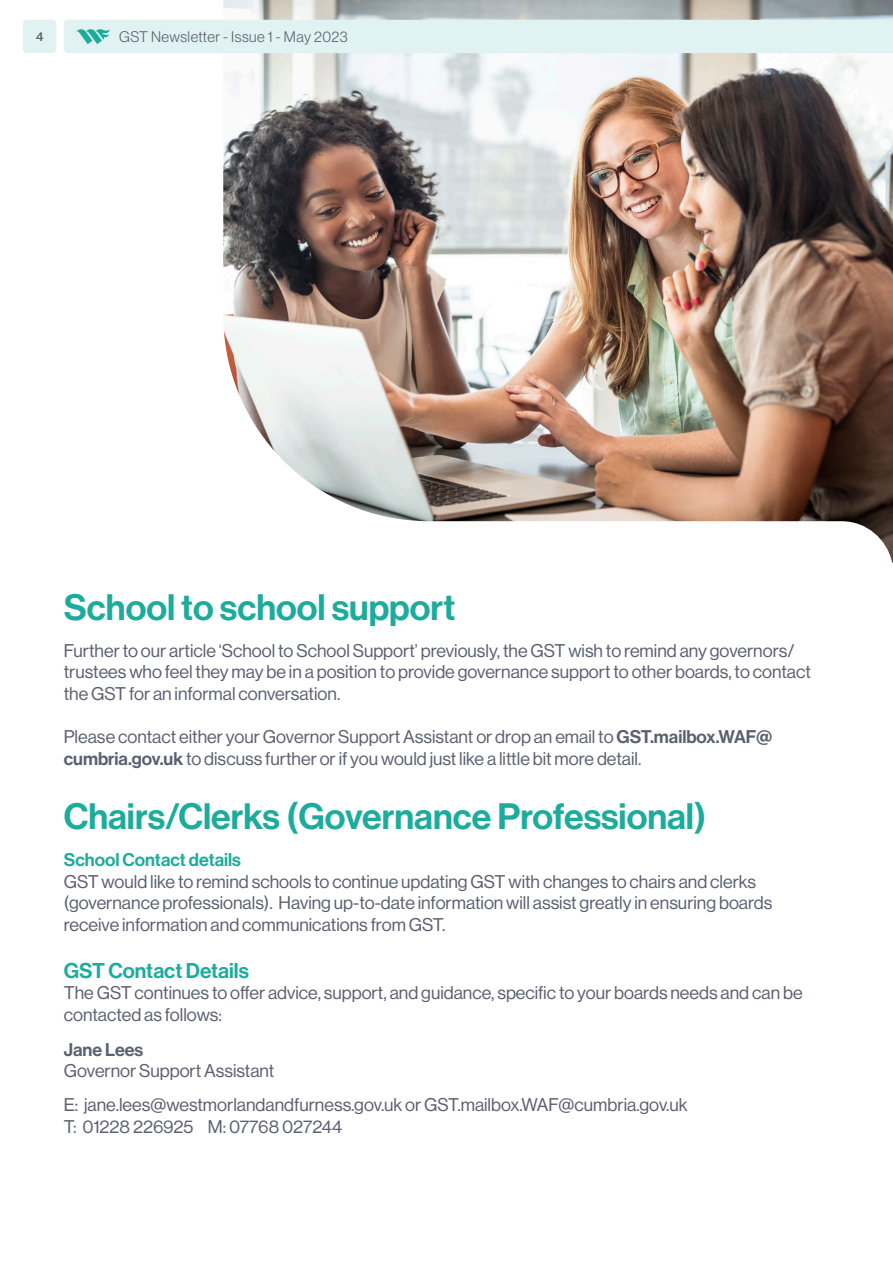
<style>
.page{position:relative;width:893px;height:1263px;background:#fff}
.page>*{position:absolute;margin:0;border:0;box-sizing:border-box;transform-origin:0 0}
.t1{font:36px "N Haas Grotesk DS Pro 65 Md";color:#1dac9c}
.t2{font:21px "N Haas Grotesk DS Pro 65 Md";color:#1dac9c}
.t3{font:18px/21.6px "N Haas Grotesk DS Pro 55 Rg";color:#5b6071}
.t4{font:18px "N Haas Grotesk DS Pro 65 Md";color:#1dac9c}
.t5{font:18px "N Haas Grotesk DS Pro 65 Md";color:#5b6071}
.t6{font:15px "N Haas Grotesk DS Pro 45 Lt";letter-spacing:.03em;color:#5b6071}
.t7{font:12px "N Haas Grotesk TX Pro 65 Md";color:#5b6071}
.s1{font-family:"N Haas Grotesk DS Pro 65 Md"}
</style>
<div class="page">
<img style="left:223px;top:0;width:670px;height:563px">
<div style="left:64px;top:20px;width:829px;height:33px;background:#e0f2f1"></div>
<div style="left:23px;top:20px;width:33px;height:33px;background:#e0f2f1;border-radius:4px"></div>
<p class="t7" style="left:36px;top:29px;width:9px">4</p>
<p class="t6" style="left:119px;top:29px;width:230px">GST Newsletter - Issue 1 - May 2023</p>
<p class="t1" style="left:64px;top:586px;width:393px">School to school support</p>
<p class="t3" style="left:64px;top:639px;width:749px">Further to our article ‘School to School Support’ previously, the GST wish to remind any governors/ trustees who feel they may be in a position to provide governance support to other boards, to contact the GST for an informal conversation.</p>
<p class="t3" style="left:64px;top:726px;width:710px">Please contact either your Governor Support Assistant or drop an email to <span class="s1">GST.mailbox.WAF@ cumbria.gov.uk</span> to discuss further or if you would just like a little bit more detail.</p>
<p class="t1" style="left:64px;top:796px;width:644px">Chairs/Clerks (Governance Professional)</p>
<p class="t4" style="left:64px;top:849px;width:179px">School Contact details</p>
<p class="t3" style="left:64px;top:870px;width:710px">GST would like to remind schools to continue updating GST with changes to chairs and clerks (governance professionals). Having up-to-date information will assist greatly in ensuring boards receive information and communications from GST.</p>
<p class="t2" style="left:64px;top:958px;width:187px">GST Contact Details</p>
<p class="t3" style="left:64px;top:982px;width:740px">The GST continues to offer advice, support, and guidance, specific to your boards needs and can be contacted as follows:</p>
<p class="t5" style="left:64px;top:1039px;width:81px">Jane Lees</p>
<p class="t3" style="left:64px;top:1060px;width:212px">Governor Support Assistant</p>
<p class="t3" style="left:64px;top:1094px;width:625px">E: jane.lees@westmorlandandfurness.gov.uk or GST.mailbox.WAF@cumbria.gov.uk</p>
<p class="t3" style="left:64px;top:1116px;width:280px">T: 01228 226925 M: 07768 027244</p>
</div>
